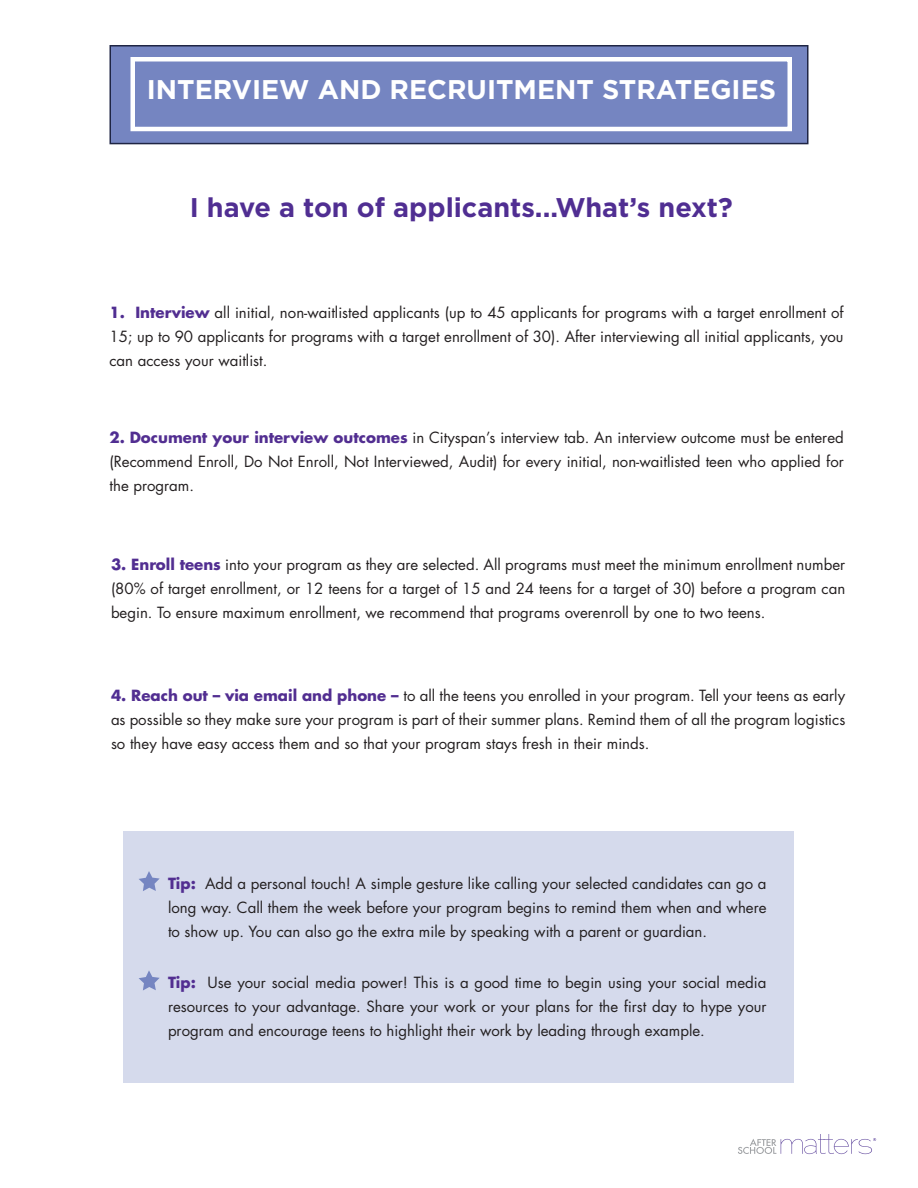
<style>
.page{position:relative;width:918px;height:1188px;background:#fff}
.page>*{position:absolute;margin:0;border:0;box-sizing:border-box;transform-origin:0 0}
.t1{font:700 27px "Gotham";color:#502e92}
.t2{font:700 27px "Gotham";color:#fff}
.t3{font:15px/24px "Futura";color:#231f20;text-align:justify}
.s1{font-weight:700;color:#502e92}
.s2{font-weight:700;color:#522e91}
</style>
<div class="page">
<div style="left:110px;top:45px;width:698px;height:99px;background:#7585c1;border:2px solid #1f2544"></div>
<div style="left:130px;top:57px;width:662px;height:74px;border:4px solid #fff"></div>
<div style="left:123px;top:831px;width:671px;height:252px;background:#d5daec"></div>
<svg style="left:139px;top:971px;width:21px;height:20px"></svg>
<svg style="left:139px;top:871px;width:21px;height:20px"></svg>
<svg style="left:738px;top:1134px;width:138px;height:20px"></svg>
<p class="t2" style="left:147px;top:72px;width:631px">INTERVIEW AND RECRUITMENT STRATEGIES</p>
<p class="t1" style="left:190px;top:189px;width:545px">I have a ton of applicants...What’s next?</p>
<p class="t3" style="left:110px;top:300px;width:736px"><span class="s1">1.</span> <span class="s2">Interview</span> all initial, non-waitlisted applicants (up to 45 applicants for programs with a target enrollment of 15; up to 90 applicants for programs with a target enrollment of 30). After interviewing all initial applicants, you can access your waitlist.</p>
<p class="t3" style="left:110px;top:426px;width:736px"><span class="s1">2.</span> <span class="s2">Document your interview outcomes</span> in Cityspan’s interview tab. An interview outcome must be entered (Recommend Enroll, Do Not Enroll, Not Interviewed, Audit) for every initial, non-waitlisted teen who applied for the program.</p>
<p class="t3" style="left:111px;top:552px;width:736px"><span class="s1">3.</span> <span class="s2">Enroll teens</span> into your program as they are selected. All programs must meet the minimum enrollment number (80% of target enrollment, or 12 teens for a target of 15 and 24 teens for a target of 30) before a program can begin. To ensure maximum enrollment, we recommend that programs overenroll by one to two teens.</p>
<p class="t3" style="left:111px;top:684px;width:736px"><span class="s1">4.</span> <span class="s2">Reach out – via email and phone –</span> to all the teens you enrolled in your program. Tell your teens as early as possible so they make sure your program is part of their summer plans. Remind them of all the program logistics so they have easy access them and so that your program stays fresh in their minds.</p>
<p class="t3" style="left:168px;top:871px;width:600px"><span class="s2">Tip:</span> Add a personal touch! A simple gesture like calling your selected candidates can go a long way. Call them the week before your program begins to remind them when and where to show up. You can also go the extra mile by speaking with a parent or guardian.</p>
<p class="t3" style="left:168px;top:970px;width:600px"><span class="s2">Tip:</span> Use your social media power! This is a good time to begin using your social media resources to your advantage. Share your work or your plans for the first day to hype your program and encourage teens to highlight their work by leading through example.</p>
</div>
